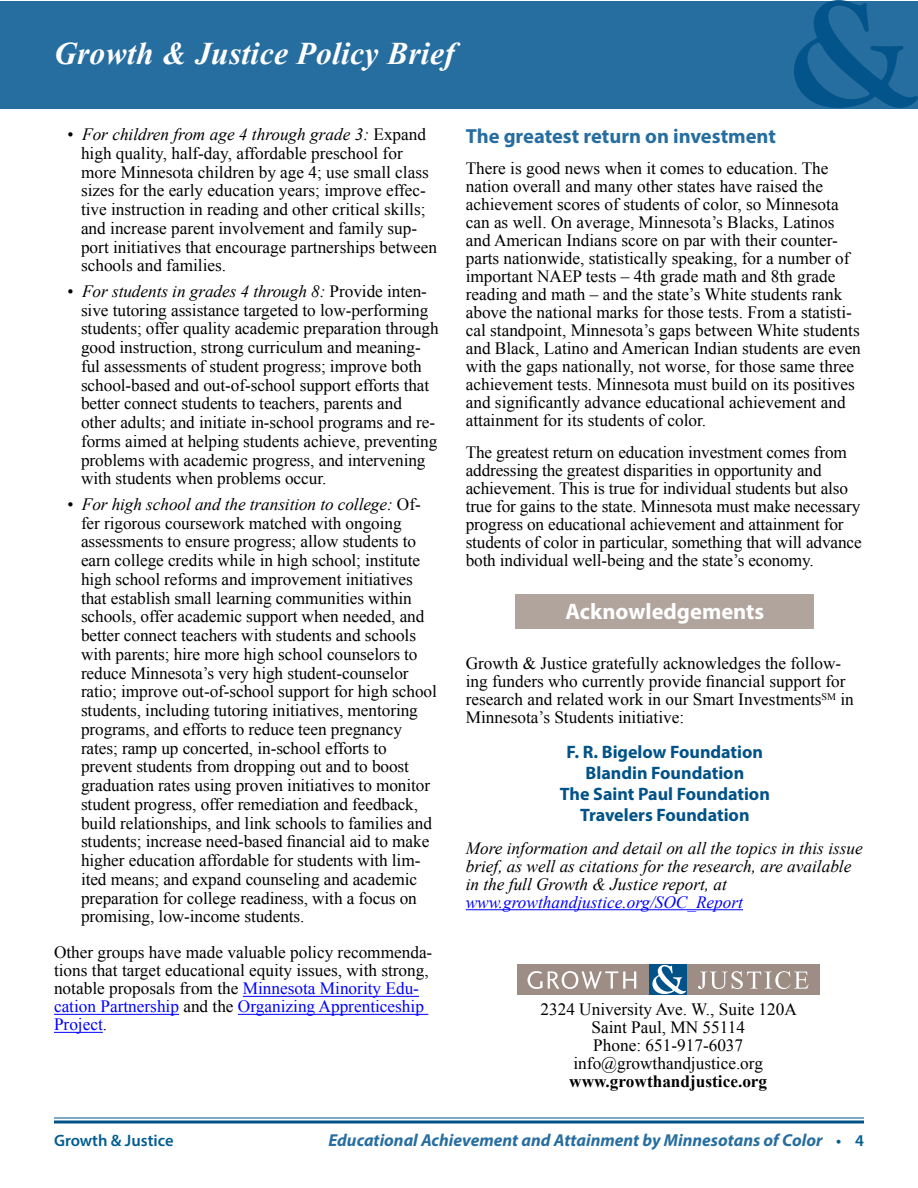
<style>
.page{position:relative;width:918px;height:1188px;background:#fff}
.page>*{position:absolute;margin:0;border:0;box-sizing:border-box;transform-origin:0 0}
.t1{font:italic 700 31.5px "Times New Roman";letter-spacing:.01em;color:#fff}
.t2{font:700 22.5px "Myriad Pro";color:#fff}
.t3{font:700 20.4px "Myriad Pro";color:#276ea0}
.t4{font:700 18px/21px "Myriad Pro";color:#005288;text-align:center}
.t5{font:italic 700 17.4px "Myriad Pro";color:#276ea0}
.t6{font:17.25px/18.8px "Times New Roman";letter-spacing:-.005em;color:#000}
.t7{font:italic 17.25px/18px "Times New Roman";color:#000}
.t8{font:italic 17.25px "Times New Roman";color:#00f}
.t9{font:700 17.25px "Times New Roman";color:#000}
.t10{font:600 16.5px "Myriad Pro";color:#005d91}
.s1{font-style:italic}
.s2{color:#00f}
.s3{font-weight:600;font-style:normal;font-size:16.5px;color:#005d91}
</style>
<div class="page">
<hr style="left:54px;top:1117px;width:810px;height:2px;background:#005288">
<svg style="left:54px;top:1120px;width:810px;height:4px;background:#3f7da5"></svg>
<div style="left:1px;top:1px;width:917px;height:108px;background:#276ea0"></div>
<svg style="left:794px;top:0;width:124px;height:108px"></svg>
<div style="left:517px;top:964px;width:302px;height:30px;background:#9d8d85"></div>
<svg style="left:528px;top:971px;width:108px;height:18px"></svg>
<svg style="left:698px;top:971px;width:111px;height:18px"></svg>
<div style="left:650px;top:964px;width:37px;height:30px;background:#005288"></div>
<svg style="left:652px;top:965px;width:34px;height:29px"></svg>
<hr style="left:466px;top:909px;width:277px;height:1px;background:#00f">
<hr style="left:243px;top:996px;width:176px;height:1px;background:#00f">
<hr style="left:54px;top:1014px;width:125px;height:1px;background:#00f">
<hr style="left:238px;top:1014px;width:190px;height:1px;background:#00f">
<hr style="left:54px;top:1032px;width:49px;height:1px;background:#00f">
<div style="left:516px;top:594px;width:298px;height:34px;background:#b1a49d"></div>
<h1 class="t1" style="left:54px;top:31px;width:402px">Growth &amp; Justice Policy Brief</h1>
<p class="t6" style="left:81px;top:125px;width:357px;text-indent:-14px">• <span class="s1">For children from age 4 through grade 3:</span> Expand high quality, half-day, affordable preschool for more Minnesota children by age 4; use small class sizes for the early education years; improve effec&shy;tive instruction in reading and other critical skills; and increase parent involvement and family sup&shy;port initiatives that encourage partnerships between schools and families.</p>
<p class="t6" style="left:81px;top:282px;width:359px;text-indent:-14px">• <span class="s1">For students in grades 4 through 8:</span> Provide inten&shy;sive tutoring assistance targeted to low-performing students; offer quality academic preparation through good instruction, strong curriculum and meaning&shy;ful assessments of student progress; improve both school-based and out-of-school support efforts that better connect students to teachers, parents and other adults; and initiate in-school programs and re&shy;forms aimed at helping students achieve, preventing problems with academic progress, and intervening with students when problems occur.</p>
<p class="t6" style="left:81px;top:495px;width:357px;text-indent:-14px">• <span class="s1">For high school and the transition to college:</span> Of&shy;fer rigorous coursework matched with ongoing assessments to ensure progress; allow students to earn college credits while in high school; institute high school reforms and improvement initiatives that establish small learning communities within schools, offer academic support when needed, and better connect teachers with students and schools with parents; hire more high school counselors to reduce Minnesota’s very high student-counselor ratio; improve out-of-school support for high school students, including tutoring initiatives, mentoring programs, and efforts to reduce teen pregnancy rates; ramp up concerted, in-school efforts to prevent students from dropping out and to boost graduation rates using proven initiatives to monitor student progress, offer remediation and feedback, build relationships, and link schools to families and students; increase need-based financial aid to make higher education affordable for students with lim&shy;ited means; and expand counseling and academic preparation for college readiness, with a focus on promising, low-income students.</p>
<p class="t6" style="left:54px;top:943px;width:380px;line-height:18px">Other groups have made valuable policy recommenda&shy;tions that target educational equity issues, with strong, notable proposals from the <span class="s2">Minnesota Minority Edu&shy;cation Partnership</span> and the <span class="s2">Organizing Apprenticeship Project</span>.</p>
<p class="t3" style="left:466px;top:123px;width:312px">The greatest return on investment</p>
<p class="t6" style="left:466px;top:159px;width:397px;line-height:18px">There is good news when it comes to education. The nation overall and many other states have raised the achievement scores of students of color, so Minnesota can as well. On average, Minnesota’s Blacks, Latinos and American Indians score on par with their counter&shy;parts nationwide, statistically speaking, for a number of important NAEP tests – 4th grade math and 8th grade reading and math – and the state’s White students rank above the national marks for those tests. From a statisti&shy;cal standpoint, Minnesota’s gaps between White students and Black, Latino and American Indian students are even with the gaps nationally, not worse, for those same three achievement tests. Minnesota must build on its positives and significantly advance educational achievement and attainment for its students of color.</p>
<p class="t6" style="left:466px;top:443px;width:397px;line-height:18px">The greatest return on education investment comes from addressing the greatest disparities in opportunity and achievement. This is true for individual students but also true for gains to the state. Minnesota must make necessary progress on educational achievement and attainment for students of color in particular, something that will advance both individual well-being and the state’s economy.</p>
<h2 class="t2" style="left:565px;top:597px;width:200px">Acknowledgements</h2>
<p class="t6" style="left:466px;top:654px;width:390px;line-height:18px">Growth &amp; Justice gratefully acknowledges the follow&shy;ing funders who currently provide financial support for research and related work in our Smart Investments<sup>SM</sup> in Minnesota’s Students initiative:</p>
<p class="t4" style="left:560px;top:741px;width:212px">F. R. Bigelow Foundation<br>Blandin Foundation<br>The Saint Paul Foundation<br>Travelers Foundation</p>
<p class="t7" style="left:466px;top:839px;width:399px">More information and detail on all the topics in this issue brief, as well as citations for the research, are available in the full Growth &amp; Justice report, at</p>
<p class="t8" style="left:466px;top:890px;width:279px">www.growthandjustice.org/SOC_Report</p>
<p class="t6" style="left:540px;top:1000px;width:258px;line-height:18px;text-align:center">2324 University Ave. W., Suite 120A<br>Saint Paul, MN 55114<br>Phone: 651-917-6037 info@growthandjustice.org</p>
<p class="t9" style="left:569px;top:1070px;width:200px">www.growthandjustice.org</p>
<p class="t10" style="left:54px;top:1130px;width:121px">Growth &amp; Justice</p>
<p class="t5" style="left:328px;top:1129px;width:537px">Educational Achievement and Attainment by Minnesotans of Color <span class="s3">• 4</span></p>
</div>
